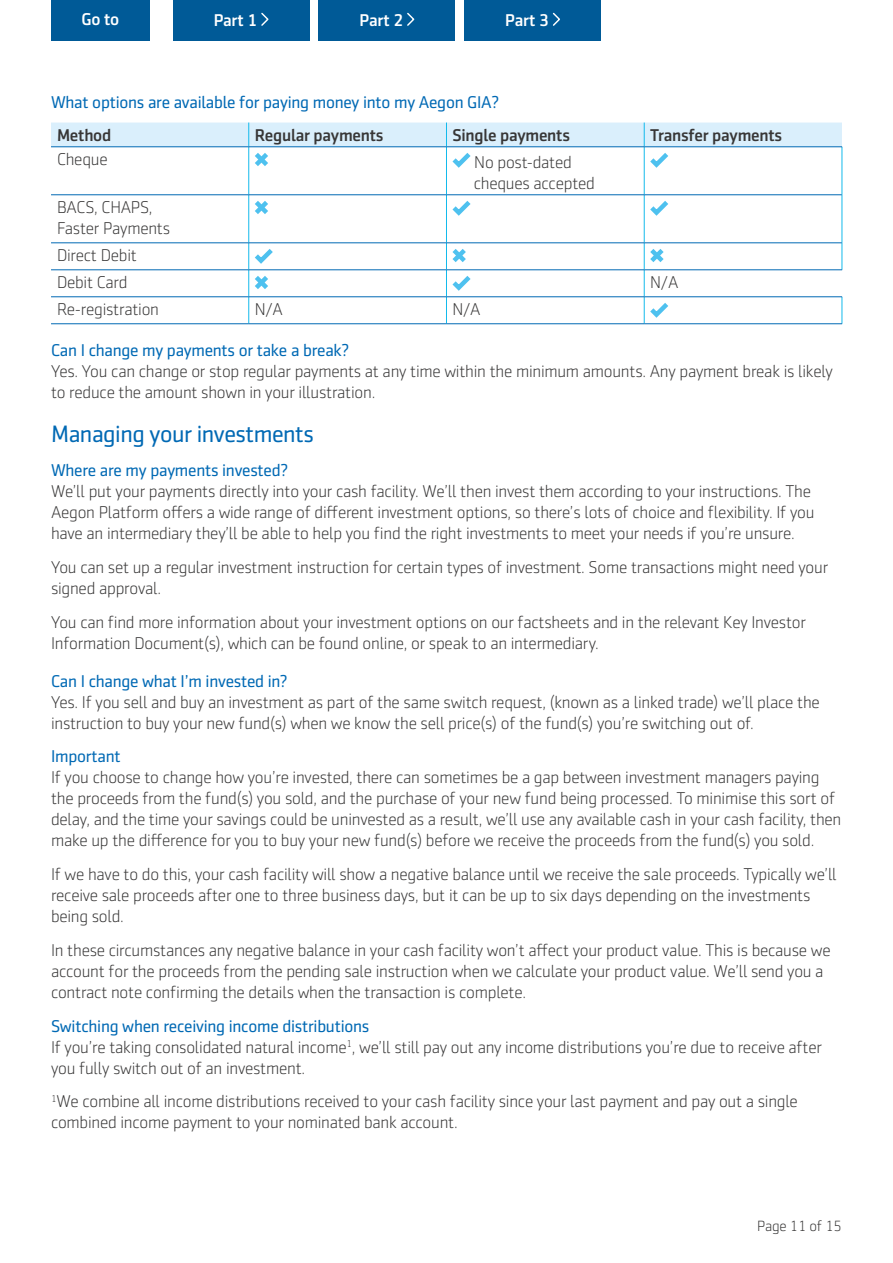
<style>
.page{position:relative;width:893px;height:1263px;background:#fff}
.page>*{position:absolute;margin:0;border:0;box-sizing:border-box;transform-origin:0 0}
.t1{font:24px "Sentico Sans DT";letter-spacing:-.02em;color:#0069b4}
.t2{font:300 17.25px/21px "Sentico Sans DT";letter-spacing:-.015em;color:#373636}
.t3{font:17.25px "Sentico Sans DT";letter-spacing:-.015em;color:#0069b4}
.t4{font:500 17.25px "Sentico Sans DT";letter-spacing:-.015em;color:#373636}
.t5{font:500 17.25px "Sentico Sans DT";letter-spacing:-.015em;color:#fff}
.t6{font:300 15px "Sentico Sans DT";letter-spacing:-.015em;color:#373636}
.s1{font-weight:400;color:#0069b4}
</style>
<div class="page">
<div style="left:173px;top:0;width:136px;height:40px;background:#005a97"></div>
<svg style="left:261px;top:12px;width:8px;height:14px"></svg>
<div style="left:319px;top:0;width:136px;height:40px;background:#005a97"></div>
<svg style="left:407px;top:12px;width:8px;height:14px"></svg>
<div style="left:465px;top:0;width:136px;height:40px;background:#005a97"></div>
<svg style="left:552px;top:12px;width:8px;height:14px"></svg>
<div style="left:51px;top:0;width:99px;height:40px;background:#005a97"></div>
<hr style="left:248px;top:147px;width:1px;height:48px;background:#13baec">
<hr style="left:446px;top:147px;width:1px;height:48px;background:#13baec">
<hr style="left:644px;top:147px;width:1px;height:48px;background:#13baec">
<hr style="left:842px;top:147px;width:1px;height:48px;background:#13baec">
<hr style="left:248px;top:195px;width:1px;height:48px;background:#13baec">
<hr style="left:446px;top:195px;width:1px;height:48px;background:#13baec">
<hr style="left:644px;top:195px;width:1px;height:48px;background:#13baec">
<hr style="left:842px;top:195px;width:1px;height:48px;background:#13baec">
<svg style="left:842px;top:243px;width:1px;height:27px"></svg>
<svg style="left:842px;top:297px;width:1px;height:27px"></svg>
<hr style="left:249px;top:195px;width:197px;height:1px;background:#0069b4">
<hr style="left:446px;top:195px;width:198px;height:1px;background:#0069b4">
<hr style="left:644px;top:195px;width:198px;height:1px;background:#0069b4">
<hr style="left:249px;top:243px;width:197px;height:1px;background:#0069b4">
<hr style="left:446px;top:243px;width:198px;height:1px;background:#0069b4">
<hr style="left:644px;top:243px;width:198px;height:1px;background:#0069b4">
<hr style="left:249px;top:270px;width:197px;height:1px;background:#0069b4">
<hr style="left:446px;top:270px;width:198px;height:1px;background:#0069b4">
<hr style="left:644px;top:296px;width:198px;height:1px;background:#0069b4">
<hr style="left:51px;top:195px;width:198px;height:1px;background:#0069b4">
<hr style="left:644px;top:270px;width:198px;height:1px;background:#0069b4">
<hr style="left:249px;top:296px;width:197px;height:1px;background:#0069b4">
<hr style="left:446px;top:296px;width:198px;height:1px;background:#0069b4">
<hr style="left:644px;top:323px;width:198px;height:1px;background:#0069b4">
<hr style="left:51px;top:243px;width:198px;height:1px;background:#0069b4">
<hr style="left:51px;top:270px;width:198px;height:1px;background:#0069b4">
<hr style="left:51px;top:296px;width:198px;height:1px;background:#0069b4">
<hr style="left:51px;top:323px;width:198px;height:1px;background:#0069b4">
<hr style="left:249px;top:323px;width:197px;height:1px;background:#0069b4">
<hr style="left:446px;top:323px;width:198px;height:1px;background:#0069b4">
<svg style="left:51px;top:123px;width:791px;height:48px"></svg>
<svg style="left:255px;top:201px;width:13px;height:13px"></svg>
<svg style="left:452px;top:201px;width:19px;height:15px"></svg>
<svg style="left:650px;top:201px;width:18px;height:15px"></svg>
<svg style="left:248px;top:243px;width:30px;height:81px"></svg>
<svg style="left:446px;top:243px;width:29px;height:81px"></svg>
<svg style="left:644px;top:243px;width:29px;height:81px"></svg>
<p class="t5" style="left:81px;top:9px;width:39px">Go to</p>
<p class="t5" style="left:214px;top:10px;width:45px">Part 1</p>
<p class="t5" style="left:360px;top:10px;width:45px">Part 2</p>
<p class="t5" style="left:505px;top:10px;width:45px">Part 3</p>
<p class="t3" style="left:51px;top:93px;width:450px">What options are available for paying money into my Aegon GIA?</p>
<p class="t4" style="left:57px;top:125px;width:56px">Method</p>
<p class="t4" style="left:255px;top:125px;width:130px">Regular payments</p>
<p class="t4" style="left:452px;top:125px;width:119px">Single payments</p>
<p class="t4" style="left:650px;top:125px;width:133px">Transfer payments</p>
<p class="t2" style="left:57px;top:149px;width:52px">Cheque</p>
<p class="t2" style="left:474px;top:152px;width:123px">No post-dated cheques accepted</p>
<p class="t2" style="left:57px;top:197px;width:115px">BACS, CHAPS,<br>Faster Payments</p>
<p class="t2" style="left:57px;top:242px;width:81px;line-height:27px">Direct Debit<br>Debit Card</p>
<p class="t2" style="left:650px;top:272px;width:30px">N/A</p>
<p class="t2" style="left:57px;top:299px;width:103px">Re-registration</p>
<p class="t2" style="left:255px;top:299px;width:30px">N/A</p>
<p class="t2" style="left:452px;top:299px;width:30px">N/A</p>
<p class="t3" style="left:51px;top:341px;width:300px">Can I change my payments or take a break?</p>
<p class="t2" style="left:51px;top:361px;width:783px">Yes. You can change or stop regular payments at any time within the minimum amounts. Any payment break is likely to reduce the amount shown in your illustration.</p>
<h1 class="t1" style="left:51px;top:421px;width:264px">Managing your investments</h1>
<p class="t3" style="left:51px;top:461px;width:239px">Where are my payments invested?</p>
<p class="t2" style="left:51px;top:481px;width:765px">We’ll put your payments directly into your cash facility. We’ll then invest them according to your instructions. The<br>Aegon Platform offers a wide range of different investment options, so there’s lots of choice and flexibility. If you have an intermediary they’ll be able to help you find the right investments to meet your needs if you’re unsure.</p>
<p class="t2" style="left:51px;top:557px;width:779px">You can set up a regular investment instruction for certain types of investment. Some transactions might need your signed approval.</p>
<p class="t2" style="left:51px;top:611px;width:756px">You can find more information about your investment options on our factsheets and in the relevant Key Investor<br>Information Document(s), which can be found online, or speak to an intermediary.</p>
<p class="t3" style="left:51px;top:671px;width:238px">Can I change what I’m invested in?</p>
<p class="t2" style="left:51px;top:691px;width:770px">Yes. If you sell and buy an investment as part of the same switch request, (known as a linked trade) we’ll place the instruction to buy your new fund(s) when we know the sell price(s) of the fund(s) you’re switching out of.</p>
<p class="t3" style="left:51px;top:747px;width:71px">Important</p>
<p class="t2" style="left:51px;top:767px;width:792px">If you choose to change how you’re invested, there can sometimes be a gap between investment managers paying the proceeds from the fund(s) you sold, and the purchase of your new fund being processed. To minimise this sort of delay, and the time your savings could be uninvested as a result, we’ll use any available cash in your cash facility, then make up the difference for you to buy your new fund(s) before we receive the proceeds from the fund(s) you sold.</p>
<p class="t2" style="left:51px;top:864px;width:787px">If we have to do this, your cash facility will show a negative balance until we receive the sale proceeds. Typically we’ll receive sale proceeds after one to three business days, but it can be up to six days depending on the investments being sold.</p>
<p class="t2" style="left:51px;top:940px;width:781px">In these circumstances any negative balance in your cash facility won’t affect your product value. This is because we account for the proceeds from the pending sale instruction when we calculate your product value. We’ll send you a contract note confirming the details when the transaction is complete.</p>
<p class="t2" style="left:51px;top:1015px;width:772px"><span class="s1">Switching when receiving income distributions<br></span>If you’re taking consolidated natural income<sup>1</sup>, we’ll still pay out any income distributions you’re due to receive after you fully switch out of an investment.</p>
<p class="t2" style="left:51px;top:1091px;width:748px"><sup>1</sup>We combine all income distributions received to your cash facility since your last payment and pay out a single combined income payment to your nominated bank account.</p>
<p class="t6" style="left:757px;top:1218px;width:86px">Page 11 of 15</p>
</div>
